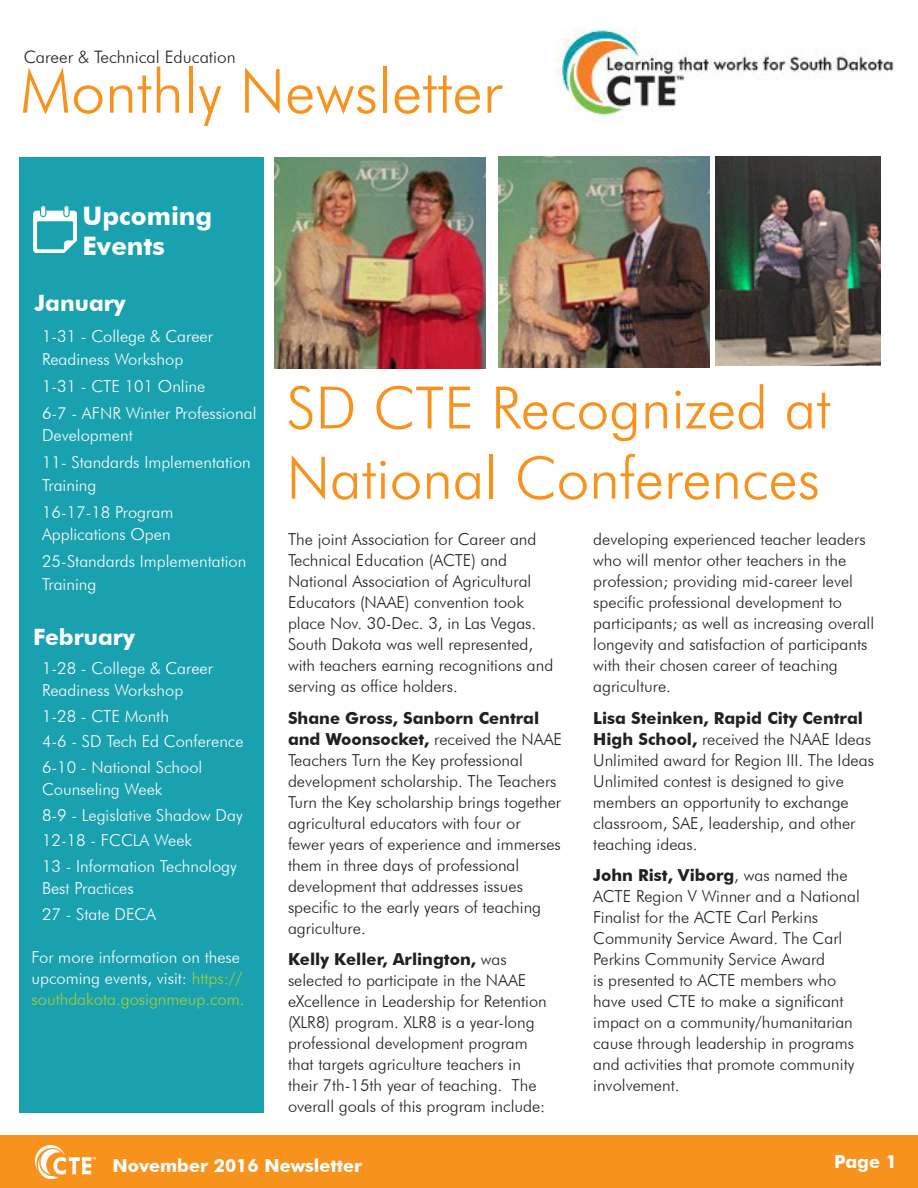
<style>
.page{position:relative;width:918px;height:1188px;background:#fff}
.page>*{position:absolute;margin:0;border:0;box-sizing:border-box;transform-origin:0 0}
.t1{font:300 60.9px "Futura BT";color:#f7931d}
.t2{font:300 58.5px/70.2px "Futura BT";color:#f7931d}
.t3{font:700 25.5px/30.6px "Futura BT";color:#fff}
.t4{font:700 22.5px "Futura BT";color:#fff}
.t5{font:700 18px "Futura BT";color:#fff}
.t6{font:300 17.1px "Futura BT";color:#231f20}
.t7{font:300 16.5px/21px "Futura BT";color:#231f20}
.t8{font:300 16.5px/22.5px "Futura BT";color:#fff}
.s1{color:#a6ce39}
.s2{font-weight:700}
</style>
<div class="page">
<div style="left:0;top:1136px;width:918px;height:52px;background:#f7931d"></div>
<img style="left:36px;top:1146px;width:60px;height:32px">
<img style="left:556px;top:28px;width:338px;height:94px">
<div style="left:20px;top:158px;width:244px;height:955px;background:#1aa1af"></div>
<img style="left:34px;top:206px;width:42px;height:47px">
<img style="left:274px;top:158px;width:212px;height:211px">
<img style="left:498px;top:156px;width:211px;height:211px">
<img style="left:716px;top:156px;width:164px;height:210px">
<p class="t6" style="left:24px;top:47px;width:214px">Career &amp; Technical Education</p>
<p class="t1" style="left:20px;top:54px;width:483px">Monthly Newsletter</p>
<p class="t3" style="left:82px;top:200px;width:131px">Upcoming<br>Events</p>
<p class="t4" style="left:34px;top:289px;width:93px">January</p>
<p class="t8" style="left:42px;top:325px;width:172px">1-31 - College &amp; Career<br>Readiness Workshop</p>
<p class="t8" style="left:42px;top:375px;width:165px">1-31 - CTE 101 Online</p>
<p class="t8" style="left:42px;top:402px;width:216px">6-7 - AFNR Winter Professional<br>Development</p>
<p class="t8" style="left:42px;top:451px;width:210px">11- Standards Implementation<br>Training</p>
<p class="t8" style="left:42px;top:501px;width:133px">16-17-18 Program<br>Applications Open</p>
<p class="t8" style="left:42px;top:550px;width:206px">25-Standards Implementation<br>Training</p>
<p class="t4" style="left:33px;top:624px;width:103px">February</p>
<p class="t8" style="left:42px;top:657px;width:172px">1-28 - College &amp; Career<br>Readiness Workshop</p>
<p class="t8" style="left:42px;top:705px;width:128px">1-28 - CTE Month</p>
<p class="t8" style="left:42px;top:730px;width:203px">4-6 - SD Tech Ed Conference</p>
<p class="t8" style="left:42px;top:756px;width:162px">6-10 - National School<br>Counseling Week</p>
<p class="t8" style="left:42px;top:804px;width:202px">8-9 - Legislative Shadow Day</p>
<p class="t8" style="left:42px;top:829px;width:152px">12-18 - FCCLA Week</p>
<p class="t8" style="left:42px;top:855px;width:196px">13 - Information Technology<br>Best Practices</p>
<p class="t8" style="left:42px;top:903px;width:116px">27 - State DECA</p>
<p class="t8" style="left:32px;top:947px;width:215px;line-height:21px">For more information on these upcoming events, visit: <span class="s1">https:// southdakota.gosignmeup.com.</span></p>
<p class="t2" style="left:286px;top:372px;width:546px">SD CTE Recognized at<br>National Conferences</p>
<p class="t7" style="left:288px;top:529px;width:267px">The joint Association for Career and Technical Education (ACTE) and National Association of Agricultural Educators (NAAE) convention took place Nov. 30-Dec. 3, in Las Vegas.<br>South Dakota was well represented, with teachers earning recognitions and serving as office holders.</p>
<p class="t7" style="left:288px;top:707px;width:276px"><span class="s2">Shane Gross, Sanborn Central and Woonsocket,</span> received the NAAE Teachers Turn the Key professional development scholarship. The Teachers Turn the Key scholarship brings together agricultural educators with four or<br>fewer years of experience and immerses them in three days of professional development that addresses issues specific to the early years of teaching agriculture.</p>
<p class="t7" style="left:288px;top:949px;width:260px"><span class="s2">Kelly Keller, Arlington,</span> was selected to participate in the NAAE eXcellence in Leadership for Retention (XLR8) program. XLR8 is a year-long professional development program that targets agriculture teachers in their 7th-15th year of teaching. The overall goals of this program include:</p>
<p class="t7" style="left:593px;top:529px;width:282px">developing experienced teacher leaders who will mentor other teachers in the profession; providing mid-career level specific professional development to participants; as well as increasing overall longevity and satisfaction of participants with their chosen career of teaching agriculture.</p>
<p class="t7" style="left:593px;top:707px;width:282px"><span class="s2">Lisa Steinken, Rapid City Central High School,</span> received the NAAE Ideas Unlimited award for Region III. The Ideas Unlimited contest is designed to give members an opportunity to exchange classroom, SAE, leadership, and other teaching ideas.</p>
<p class="t7" style="left:593px;top:865px;width:268px"><span class="s2">John Rist, Viborg</span>, was named the<br>ACTE Region V Winner and a National<br>Finalist for the ACTE Carl Perkins<br>Community Service Award. The Carl<br>Perkins Community Service Award<br>is presented to ACTE members who have used CTE to make a significant impact on a community/humanitarian cause through leadership in programs and activities that promote community involvement.</p>
<p class="t5" style="left:112px;top:1154px;width:251px">November 2016 Newsletter</p>
<p class="t5" style="left:834px;top:1151px;width:64px">Page 1</p>
</div>
